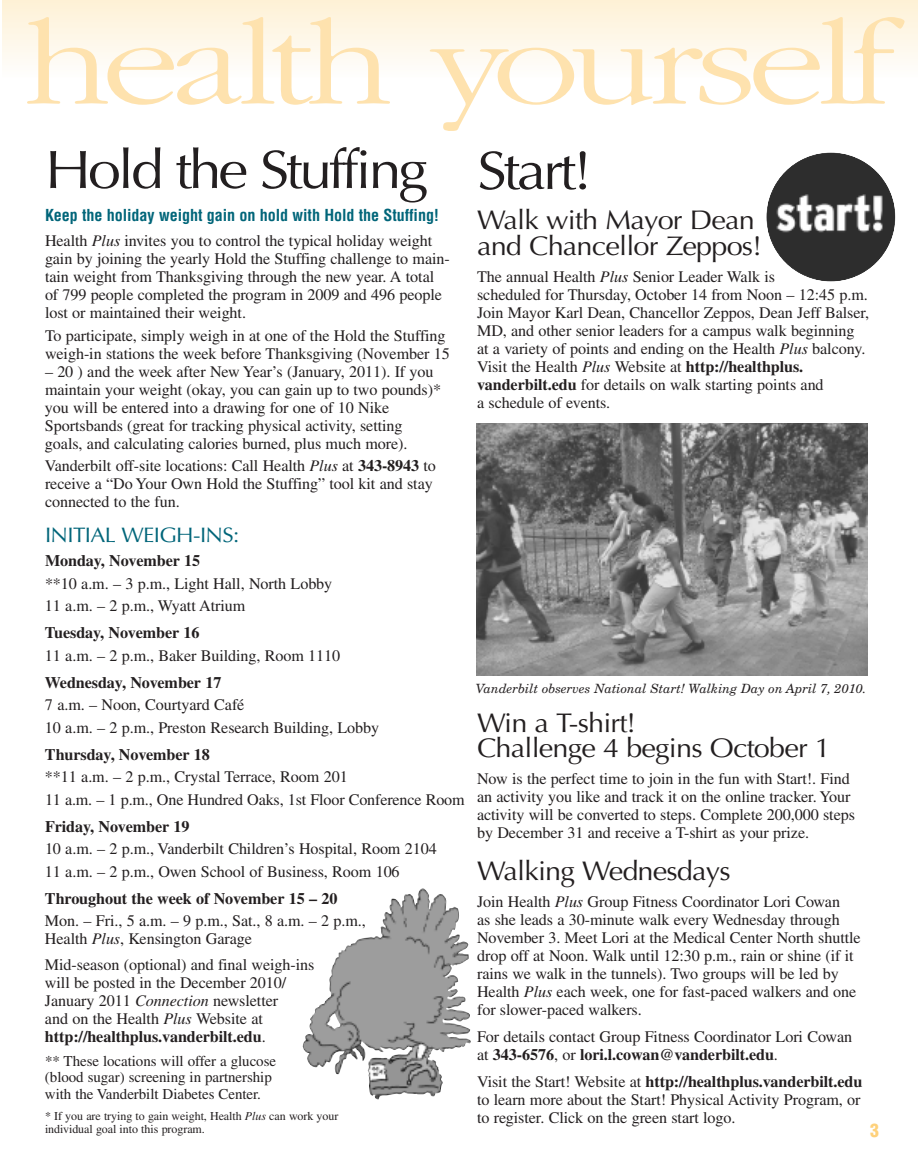
<style>
.page{position:relative;width:918px;height:1161px;background:#fff}
.page>*{position:absolute;margin:0;border:0;box-sizing:border-box;transform-origin:0 0}
.t1{font:300 123px "Garamond";letter-spacing:-.05em;color:#fee2ae;scale:1.25 1}
.t2{font:54px "Optima";letter-spacing:-.055em;color:#231f20;scale:1.1 1}
.t3{font:27px/25.5px "Optima";letter-spacing:-.03em;color:#231f20;scale:1.07 1}
.t4{font:21px "Optima";letter-spacing:-.03em;color:#006579;scale:1.07 1}
.t5{font:900 condensed 18px "Helvetica";color:#fed17b}
.t6{font:16.2px/18px "Times";letter-spacing:-.005em;color:#231f20}
.t7{font:700 16.2px "Times";letter-spacing:-.005em;color:#231f20}
.t8{font:700 condensed 16.2px "Helvetica";letter-spacing:-.005em;color:#006579}
.t9{font:15px/16.5px "Times";letter-spacing:-.005em;color:#231f20}
.t10{font:italic 12.75px "New Century Schlbk";color:#231f20}
.t11{font:12px/13.5px "Times";letter-spacing:-.005em;color:#231f20}
.s1{font-style:italic}
.s2{font-weight:700}
</style>
<div class="page">
<div style="left:2px;top:0;width:916px;height:78px;background:linear-gradient(to bottom,#fef1d5,#fefefd)"></div>
<img style="left:766px;top:152px;width:130px;height:130px;border-radius:50%">
<img style="left:303px;top:899px;width:109px;height:175px">
<img style="left:476px;top:423px;width:391px;height:252px">
<h1 class="t1" style="left:24px;top:-11px;width:699px">health yourself</h1>
<h2 class="t2" style="left:45px;top:148px;width:350px">Hold the Stuffing</h2>
<p class="t8" style="left:45px;top:206px;width:396px">Keep the holiday weight gain on hold with Hold the Stuffing!</p>
<p class="t6" style="left:45px;top:234px;width:406px">Health <span class="s1">Plus</span> invites you to control the typical holiday weight gain by joining the yearly Hold the Stuffing challenge to main&shy;tain weight from Thanksgiving through the new year. A total of 799 people completed the program in 2009 and 496 people lost or maintained their weight.</p>
<p class="t6" style="left:45px;top:328px;width:406px">To participate, simply weigh in at one of the Hold the Stuffing weigh-in stations the week before Thanksgiving (November 15</p>
<p class="t6" style="left:45px;top:364px;width:398px">– 20 ) and the week after New Year’s (January, 2011). If you maintain your weight (okay, you can gain up to two pounds)* you will be entered into a drawing for one of 10 Nike Sportsbands (great for tracking physical activity, setting goals, and calculating calories burned, plus much more).</p>
<p class="t6" style="left:45px;top:459px;width:393px">Vanderbilt off-site locations: Call Health <span class="s1">Plus</span> at <span class="s2">343-8943</span> to receive a “Do Your Own Hold the Stuffing” tool kit and stay connected to the fun.</p>
<p class="t4" style="left:45px;top:526px;width:183px">INITIAL WEIGH-INS:</p>
<p class="t7" style="left:45px;top:555px;width:157px">Monday, November 15</p>
<p class="t6" style="left:45px;top:573px;width:289px;line-height:22.5px">**10 a.m. – 3 p.m., Light Hall, North Lobby<br>11 a.m. – 2 p.m., Wyatt Atrium</p>
<p class="t7" style="left:45px;top:627px;width:156px">Tuesday, November 16</p>
<p class="t6" style="left:45px;top:648px;width:297px">11 a.m. – 2 p.m., Baker Building, Room 1110</p>
<p class="t7" style="left:45px;top:677px;width:178px">Wednesday, November 17</p>
<p class="t6" style="left:45px;top:695px;width:336px;line-height:22.5px">7 a.m. – Noon, Courtyard Café<br>10 a.m. – 2 p.m., Preston Research Building, Lobby</p>
<p class="t7" style="left:45px;top:749px;width:167px">Thursday, November 18</p>
<p class="t6" style="left:45px;top:767px;width:421px;line-height:22.5px">**11 a.m. – 2 p.m., Crystal Terrace, Room 201<br>11 a.m. – 1 p.m., One Hundred Oaks, 1st Floor Conference Room</p>
<p class="t7" style="left:45px;top:821px;width:146px">Friday, November 19</p>
<p class="t6" style="left:45px;top:839px;width:393px;line-height:22.5px">10 a.m. – 2 p.m., Vanderbilt Children’s Hospital, Room 2104<br>11 a.m. – 2 p.m., Owen School of Business, Room 106</p>
<p class="t7" style="left:45px;top:893px;width:294px">Throughout the week of November 15 – 20</p>
<p class="t6" style="left:45px;top:913px;width:322px">Mon. – Fri., 5 a.m. – 9 p.m., Sat., 8 a.m. – 2 p.m.,<br>Health <span class="s1">Plus</span>, Kensington Garage</p>
<p class="t6" style="left:45px;top:957px;width:271px">Mid-season (optional) and final weigh-ins will be posted in the December 2010/ January 2011 <span class="s1">Connection</span> newsletter<br>and on the Health <span class="s1">Plus</span> Website at <span class="s2">http://healthplus.vanderbilt.edu</span>.</p>
<p class="t9" style="left:45px;top:1054px;width:233px">** These locations will offer a glucose (blood sugar) screening in partnership with the Vanderbilt Diabetes Center.</p>
<p class="t11" style="left:45px;top:1110px;width:295px">* If you are trying to gain weight, Health <span class="s1">Plus</span> can work your individual goal into this program.</p>
<h2 class="t2" style="left:477px;top:149px;width:106px">Start!</h2>
<h3 class="t3" style="left:477px;top:210px;width:268px">Walk with Mayor Dean and Chancellor Zeppos!</h3>
<p class="t6" style="left:477px;top:269px;width:394px">The annual Health <span class="s1">Plus</span> Senior Leader Walk is<br>scheduled for Thursday, October 14 from Noon – 12:45 p.m.<br>Join Mayor Karl Dean, Chancellor Zeppos, Dean Jeff Balser, MD, and other senior leaders for a campus walk beginning at a variety of points and ending on the Health <span class="s1">Plus</span> balcony.<br>Visit the Health <span class="s1">Plus</span> Website at <span class="s2">http://healthplus. vanderbilt.edu</span> for details on walk starting points and<br>a schedule of events.</p>
<p class="t10" style="left:476px;top:684px;width:392px">Vanderbilt observes National Start! Walking Day on April 7, 2010.</p>
<h3 class="t3" style="left:477px;top:713px;width:332px">Win a T-shirt!<br>Challenge 4 begins October 1</h3>
<p class="t6" style="left:477px;top:772px;width:379px">Now is the perfect time to join in the fun with Start!. Find an activity you like and track it on the online tracker. Your activity will be converted to steps. Complete 200,000 steps by December 31 and receive a T-shirt as your prize.</p>
<h3 class="t3" style="left:477px;top:861px;width:239px">Walking Wednesdays</h3>
<p class="t6" style="left:477px;top:895px;width:385px">Join Health <span class="s1">Plus</span> Group Fitness Coordinator Lori Cowan<br>as she leads a 30-minute walk every Wednesday through November 3. Meet Lori at the Medical Center North shuttle drop off at Noon. Walk until 12:30 p.m., rain or shine (if it rains we walk in the tunnels). Two groups will be led by Health <span class="s1">Plus</span> each week, one for fast-paced walkers and one for slower-paced walkers.</p>
<p class="t6" style="left:477px;top:1030px;width:377px">For details contact Group Fitness Coordinator Lori Cowan at <span class="s2">343-6576</span>, or <span class="s2">lori.l.cowan@vanderbilt.edu</span>.</p>
<p class="t6" style="left:477px;top:1075px;width:387px;text-align:justify">Visit the Start! Website at <span class="s2">http://healthplus.vanderbilt.edu </span>to learn more about the Start! Physical Activity Program, or to register. Click on the green start logo.</p>
<p class="t5" style="left:870px;top:1120px;width:10px">3</p>
</div>
